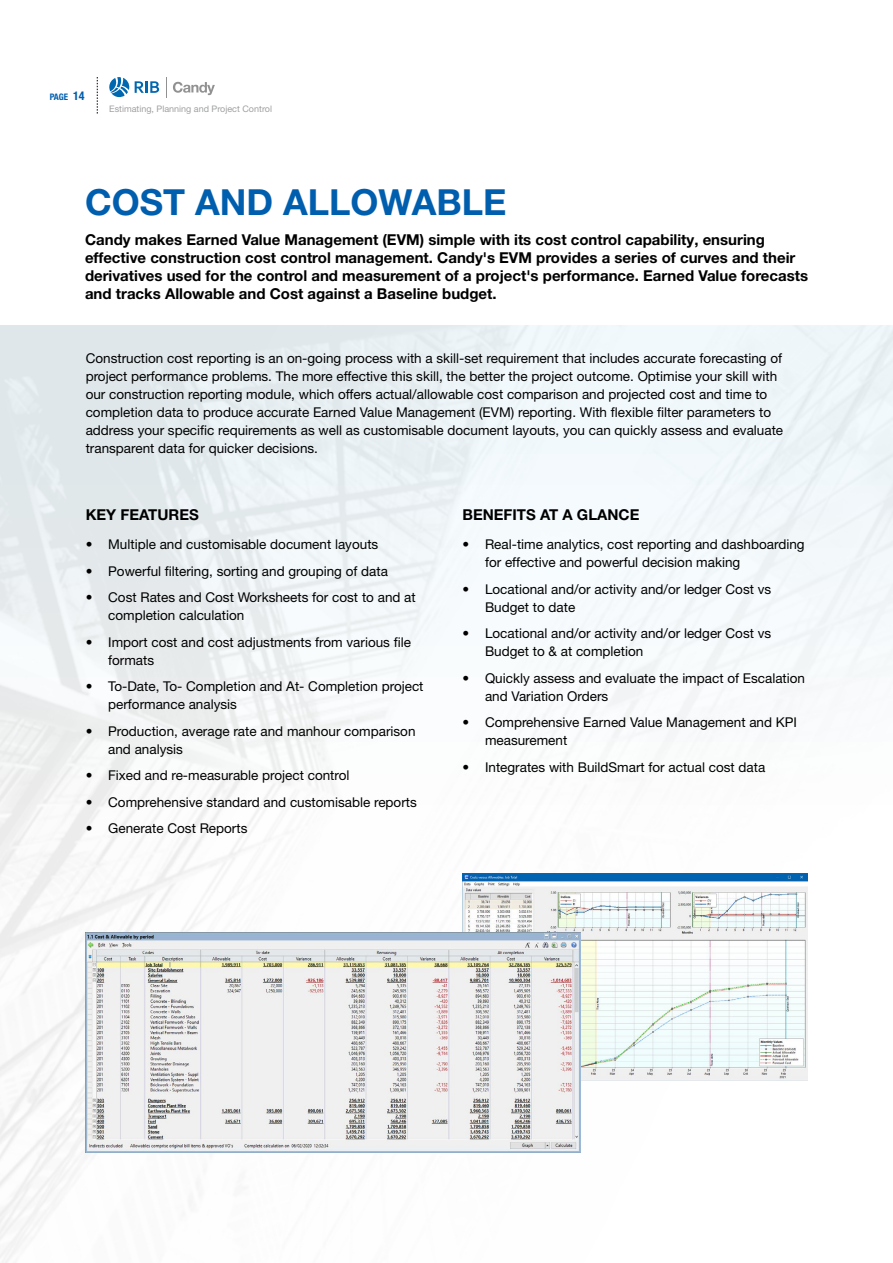
<style>
.page{position:relative;width:893px;height:1263px;background:#fff}
.page>*{position:absolute;margin:0;border:0;box-sizing:border-box;transform-origin:0 0}
.t1{font:700 36px "Helvetica Neue LT Pro";color:#005eae}
.t2{font:700 15px/18px "Helvetica Neue LT Pro";color:#000}
.t3{font:13.5px/18px "Helvetica Neue LT Pro";color:#000}
.t4{font:9px "Helvetica Neue LT Pro";color:#9fa0a0}
.t5{font:700 condensed 9px "Helvetica Neue LT Pro";color:#005eae}
.s1{font-size:12px}
</style>
<div class="page">
<img style="left:0;top:970px;width:808px;height:293px">
<div style="left:0;top:325px;width:893px;height:645px;background:linear-gradient(to bottom,#e7eff3,#fefdfc)"></div>
<svg style="left:109px;top:77px;width:50px;height:20px"></svg>
<svg style="left:166px;top:77px;width:1px;height:20px"></svg>
<svg style="left:173px;top:82px;width:42px;height:13px"></svg>
<img style="left:462px;top:874px;width:346px;height:206px">
<img style="left:86px;top:932px;width:495px;height:220px">
<svg style="left:97px;top:77px;width:1px;height:37px"></svg>
<p class="t5" style="left:50px;top:91px;width:36px">PAGE <span class="s1">14</span></p>
<p class="t4" style="left:109px;top:103px;width:164px">Estimating, Planning and Project Control</p>
<h1 class="t1" style="left:85px;top:180px;width:423px">COST AND ALLOWABLE</h1>
<p class="t2" style="left:85px;top:230px;width:725px">Candy makes Earned Value Management (EVM) simple with its cost control capability, ensuring effective construction cost control management. Candy's EVM provides a series of curves and their derivatives used for the control and measurement of a project's performance. Earned Value forecasts and tracks Allowable and Cost against a Baseline budget.</p>
<p class="t3" style="left:86px;top:349px;width:699px">Construction cost reporting is an on-going process with a skill-set requirement that includes accurate forecasting of project performance problems. The more effective this skill, the better the project outcome. Optimise your skill with our construction reporting module, which offers actual/allowable cost comparison and projected cost and time to completion data to produce accurate Earned Value Management (EVM) reporting. With flexible filter parameters to address your specific requirements as well as customisable document layouts, you can quickly assess and evaluate transparent data for quicker decisions.</p>
<p class="t2" style="left:86px;top:505px;width:115px">KEY FEATURES</p>
<p class="t3" style="left:86px;top:535px;width:294px">• Multiple and customisable document layouts</p>
<p class="t3" style="left:86px;top:562px;width:304px">• Powerful filtering, sorting and grouping of data</p>
<p class="t3" style="left:108px;top:588px;width:309px;text-indent:-23px">• Cost Rates and Cost Worksheets for cost to and at completion calculation</p>
<p class="t3" style="left:108px;top:633px;width:304px;text-indent:-23px">• Import cost and cost adjustments from various file formats</p>
<p class="t3" style="left:108px;top:677px;width:317px;text-indent:-23px">• To-Date, To- Completion and At- Completion project performance analysis</p>
<p class="t3" style="left:108px;top:722px;width:309px;text-indent:-23px">• Production, average rate and manhour comparison and analysis</p>
<p class="t3" style="left:86px;top:766px;width:265px">• Fixed and re-measurable project control</p>
<p class="t3" style="left:86px;top:793px;width:333px">• Comprehensive standard and customisable reports</p>
<p class="t3" style="left:86px;top:819px;width:163px">• Generate Cost Reports</p>
<p class="t2" style="left:462px;top:505px;width:178px">BENEFITS AT A GLANCE</p>
<p class="t3" style="left:485px;top:535px;width:321px;text-indent:-23px">• Real-time analytics, cost reporting and dashboarding for effective and powerful decision making</p>
<p class="t3" style="left:485px;top:580px;width:288px;text-indent:-23px">• Locational and/or activity and/or ledger Cost vs<br>Budget to date</p>
<p class="t3" style="left:485px;top:624px;width:288px;text-indent:-23px">• Locational and/or activity and/or ledger Cost vs<br>Budget to &amp; at completion</p>
<p class="t3" style="left:485px;top:669px;width:322px;text-indent:-23px">• Quickly assess and evaluate the impact of Escalation and Variation Orders</p>
<p class="t3" style="left:485px;top:713px;width:314px;text-indent:-23px">• Comprehensive Earned Value Management and KPI measurement</p>
<p class="t3" style="left:462px;top:758px;width:304px">• Integrates with BuildSmart for actual cost data</p>
</div>
